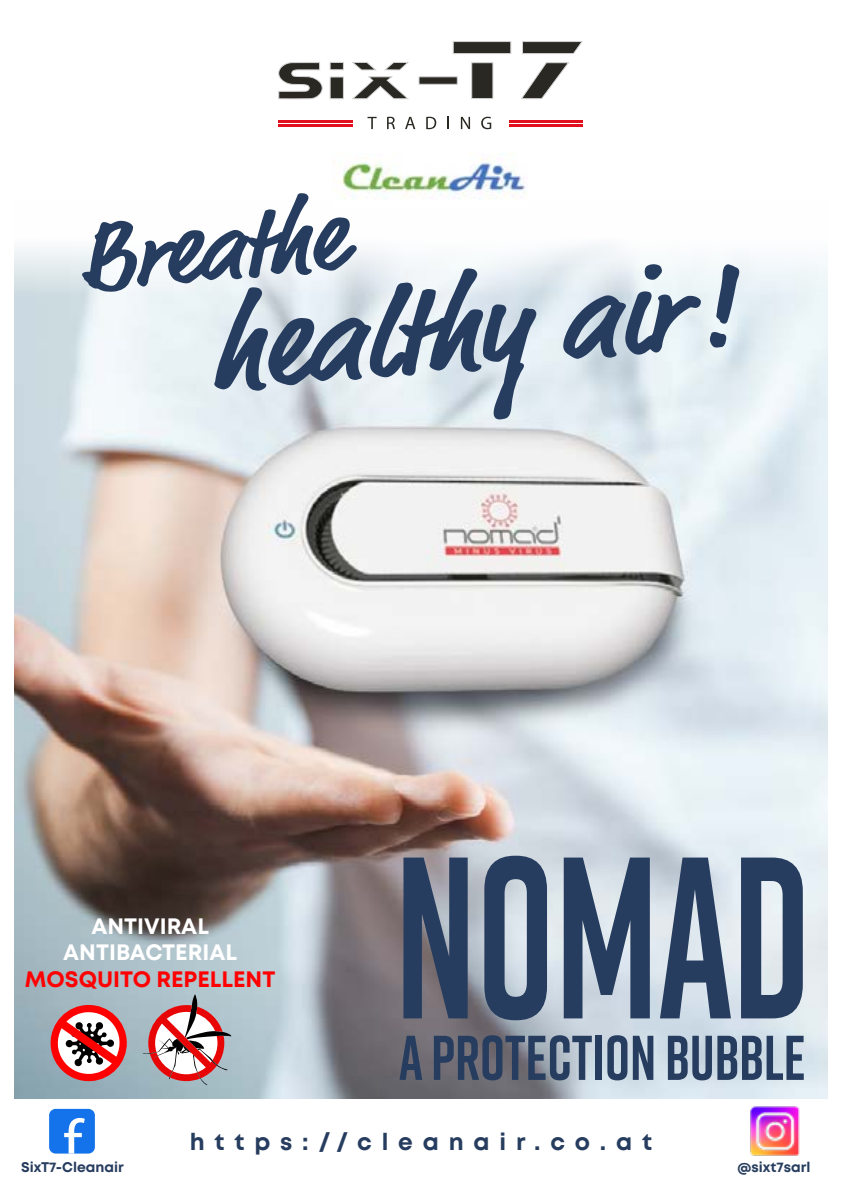
<style>
.page{position:relative;width:842px;height:1191px;background:#fff}
.page>*{position:absolute;margin:0;border:0;box-sizing:border-box;transform-origin:0 0}
.t1{font:700 229.8px "Rift";color:#273d5f;scale:.76 1}
.t2{font:700 123.6px "Market Pro";color:#273d5f}
.t3{font:700 97.8px "Market Pro";color:#273d5f}
.t4{font:700 63px "Rift";color:#273d5f;scale:.88 1}
.t5{font:700 23.4px "Mont";letter-spacing:.42em;color:#273d5f}
.t6{font:700 22.2px/26.8px "Mont";color:#fff;text-align:center}
.t7{font:700 22.2px "Mont";color:#f00}
.t8{font:700 14px "Mont";color:#273d5f}
</style>
<div class="page">
<img style="left:14px;top:245px;width:814px;height:853px">
<hr style="left:278px;top:120px;width:74px;height:2px;background:#e2101e">
<hr style="left:278px;top:124px;width:74px;height:2px;background:#e2101e">
<hr style="left:509px;top:120px;width:74px;height:2px;background:#e2101e">
<hr style="left:509px;top:124px;width:74px;height:2px;background:#e2101e">
<div style="left:330px;top:62px;width:14px;height:8px;background:#2a2823;border:1px solid #d4d3d3"></div>
<div style="left:330px;top:77px;width:14px;height:22px;background:#2a2823;border:1px solid #d4d3d3"></div>
<svg style="left:352px;top:62px;width:57px;height:38px"></svg>
<div style="left:418px;top:76px;width:40px;height:9px;background:#2a2823;border:1px solid #d4d3d3"></div>
<div style="left:471px;top:62px;width:22px;height:37px;background:#2a2823;border:1px solid #d4d3d3"></div>
<div style="left:453px;top:41px;width:58px;height:13px;background:#2a2823;border:1px solid #d4d3d3"></div>
<svg style="left:522px;top:41px;width:61px;height:13px"></svg>
<svg style="left:521px;top:62px;width:48px;height:37px"></svg>
<svg style="left:278px;top:62px;width:45px;height:38px"></svg>
<svg style="left:367px;top:117px;width:10px;height:12px"></svg>
<svg style="left:387px;top:117px;width:8px;height:12px"></svg>
<svg style="left:405px;top:117px;width:10px;height:12px"></svg>
<svg style="left:426px;top:117px;width:10px;height:12px"></svg>
<svg style="left:447px;top:117px;width:2px;height:12px"></svg>
<svg style="left:461px;top:117px;width:9px;height:12px"></svg>
<svg style="left:481px;top:117px;width:10px;height:12px"></svg>
<svg style="left:142px;top:993px;width:90px;height:92px"></svg>
<svg style="left:50px;top:1004px;width:77px;height:78px"></svg>
<div style="left:49px;top:1108px;width:46px;height:45px;background:#1473eb;border-radius:7px"></div>
<svg style="left:64px;top:1117px;width:21px;height:36px"></svg>
<img style="left:750px;top:1106px;width:50px;height:50px">
<img style="left:340px;top:154px;width:187px;height:45px">
<h3 class="t3" style="left:72px;top:191px;width:268px;rotate:-5deg">Breathe</h3>
<h2 class="t2" style="left:202px;top:264px;width:528px;rotate:-5deg">healthy air!</h2>
<h3 class="t6" style="left:63px;top:912px;width:175px">ANTIVIRAL<br>ANTIBACTERIAL</h3>
<h3 class="t7" style="left:25px;top:964px;width:252px">MOSQUITO REPELLENT</h3>
<h1 class="t1" style="left:395px;top:773px;width:549px">NOMAD</h1>
<h3 class="t4" style="left:399px;top:1012px;width:463px">A PROTECTION BUBBLE</h3>
<h3 class="t5" style="left:190px;top:1126px;width:464px">https://cleanair.co.at</h3>
<p class="t8" style="left:21px;top:1158px;width:104px">SixT7-Cleanair</p>
<p class="t8" style="left:737px;top:1158px;width:75px">@sixt7sarl</p>
</div>
